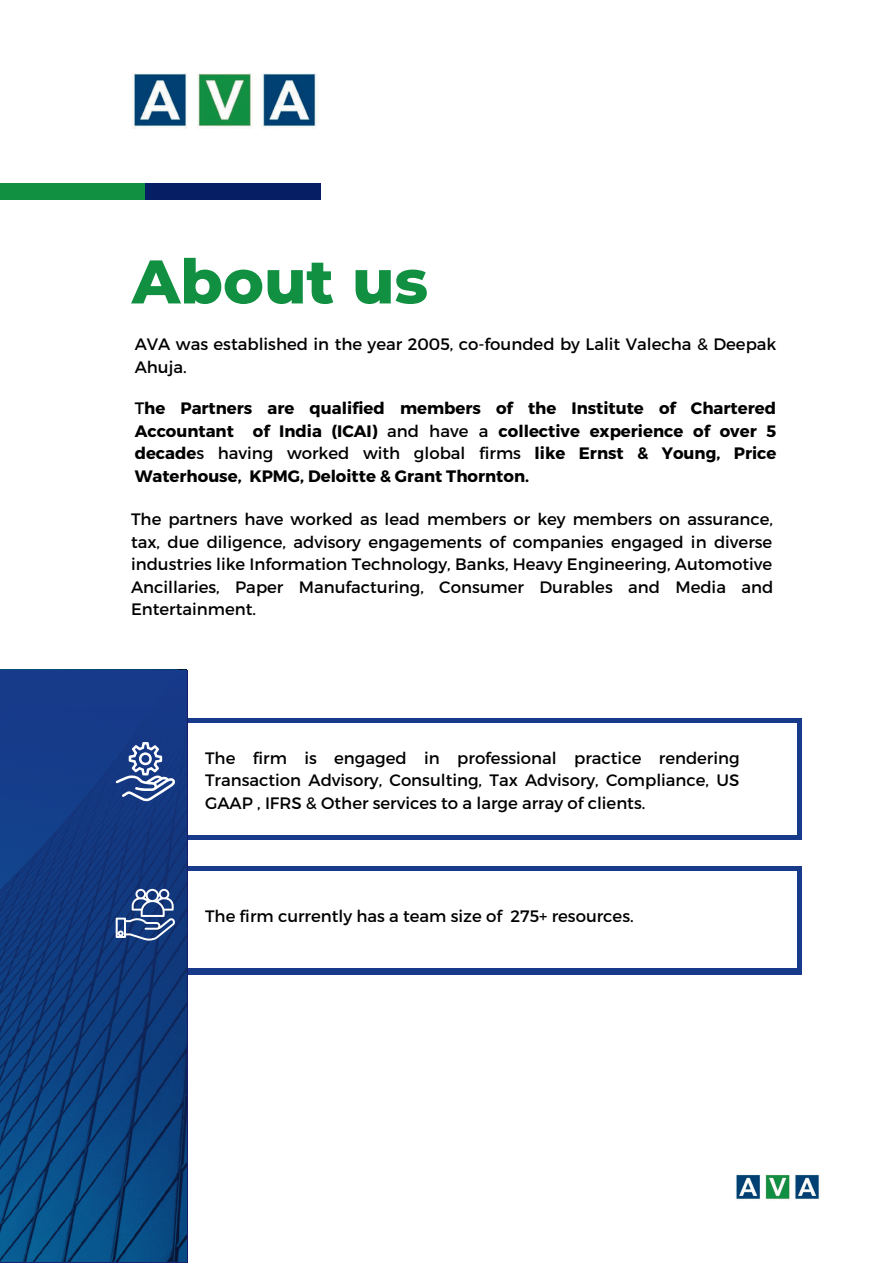
<style>
.page{position:relative;width:893px;height:1264px;background:#fff}
.page>*{position:absolute;margin:0;border:0;box-sizing:border-box;transform-origin:0 0}
.t1{font:800 61.5px "Montserrat";color:#119042}
.t2{font:16.5px/22.5px "Montserrat";color:#000;text-align:justify}
.t3{font:700 16.5px/22.5px "Montserrat";color:#000;text-align:justify}
.s1{font-weight:400}
</style>
<div class="page">
<div style="left:145px;top:718px;width:657px;height:121px;background:#183a8a"></div>
<div style="left:132px;top:722px;width:664px;height:113px;background:#fff"></div>
<div style="left:144px;top:865px;width:657px;height:109px;background:#183a8a"></div>
<div style="left:131px;top:871px;width:665px;height:96px;background:#fff"></div>
<svg style="left:0;top:670px;width:187px;height:592px;background:#0f3d7f"></svg>
<div style="left:0;top:183px;width:321px;height:17px;background:#061f64"></div>
<div style="left:0;top:183px;width:145px;height:17px;background:#119042"></div>
<svg style="left:116px;top:742px;width:59px;height:59px"></svg>
<svg style="left:116px;top:888px;width:59px;height:52px"></svg>
<img style="left:132px;top:73px;width:184px;height:55px">
<img style="left:736px;top:1174px;width:83px;height:26px">
<h1 class="t1" style="left:132px;top:244px;width:298px">About us</h1>
<p class="t2" style="left:135px;top:332px;width:643px">AVA was established in the year 2005, co-founded by Lalit Valecha &amp; Deepak<br>Ahuja.</p>
<p class="t3" style="left:135px;top:396px;width:643px"><span class="s1">T</span>he Partners are qualified members of the Institute of Chartered Accountant of India (ICAI) <span class="s1">and have a</span> collective experience of over 5 decade<span class="s1">s having worked with global firms</span> like Ernst &amp; Young, Price Waterhouse, KPMG, Deloitte &amp; Grant Thornton.</p>
<p class="t2" style="left:131px;top:507px;width:643px">The partners have worked as lead members or key members on assurance, tax, due diligence, advisory engagements of companies engaged in diverse industries like Information Technology, Banks, Heavy Engineering, Automotive Ancillaries, Paper Manufacturing, Consumer Durables and Media and Entertainment.</p>
<p class="t2" style="left:205px;top:746px;width:536px">The firm is engaged in professional practice rendering Transaction Advisory, Consulting, Tax Advisory, Compliance, US GAAP , IFRS &amp; Other services to a large array of clients.</p>
<p class="t2" style="left:205px;top:903px;width:430px">The firm currently has a team size of 275+ resources.</p>
</div>
